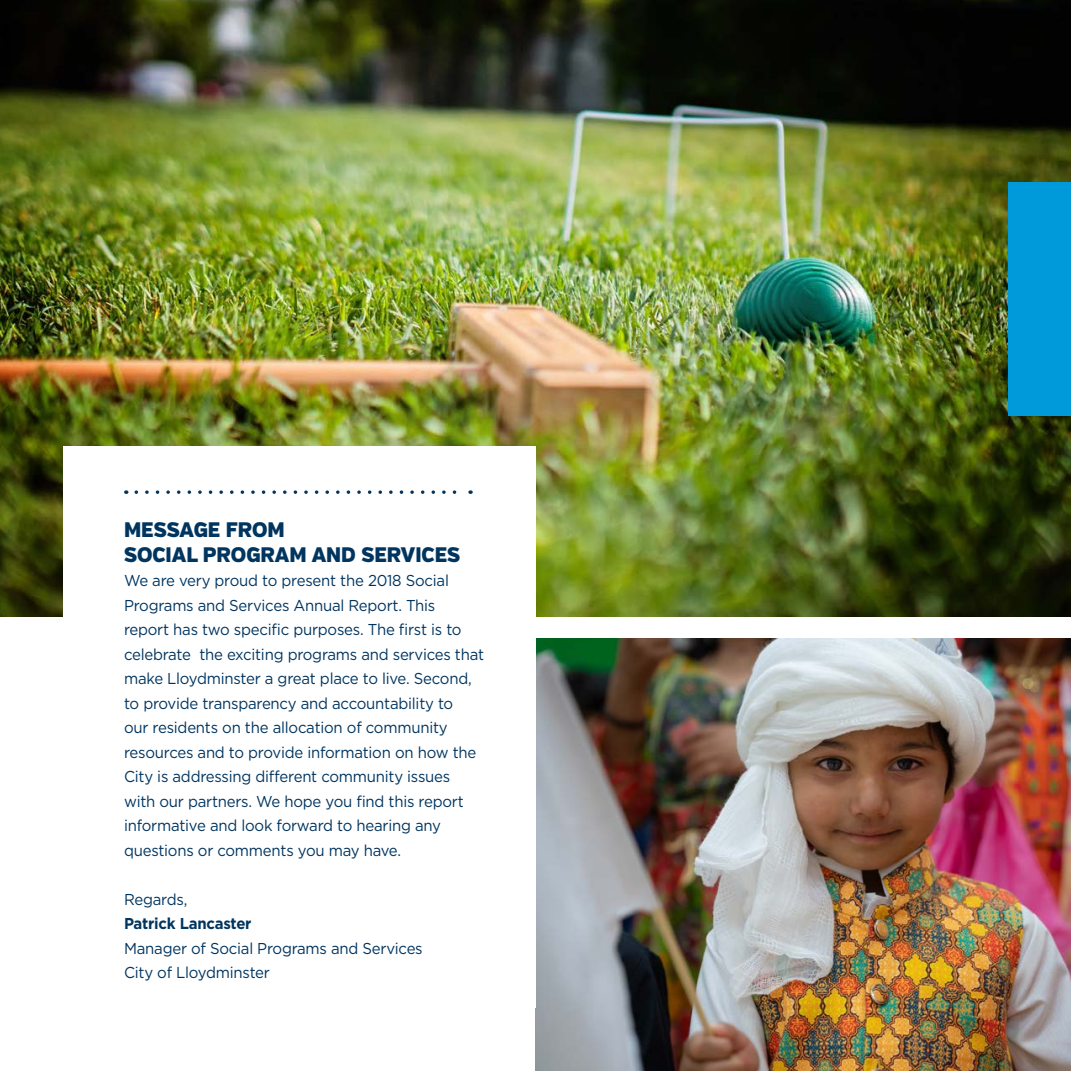
<style>
.page{position:relative;width:1071px;height:1071px;background:#fff}
.page>*{position:absolute;margin:0;border:0;box-sizing:border-box;transform-origin:0 0}
.t1{font:900 21px/25.2px "Verb";color:#003560;scale:.95 1}
.t2{font:15.75px/24.5px "Gotham";letter-spacing:-.015em;color:#003560;scale:.95 1}
.t3{font:700 15.75px "Gotham";letter-spacing:-.015em;color:#003560;scale:.95 1}
</style>
<div class="page">
<img style="left:536px;top:639px;width:535px;height:432px">
<img style="left:0;top:0;width:1071px;height:617px">
<div style="left:63px;top:446px;width:473px;height:562px;background:#fff"></div>
<div style="left:1008px;top:182px;width:63px;height:234px;background:#009ada"></div>
<svg style="left:136px;top:490px;width:335px;height:4px"></svg>
<p class="t1" style="left:124px;top:517px;width:355px">MESSAGE FROM<br>SOCIAL PROGRAM AND SERVICES</p>
<p class="t2" style="left:124px;top:568px;width:381px">We are very proud to present the 2018 Social Programs and Services Annual Report. This report has two specific purposes. The first is to celebrate the exciting programs and services that make Lloydminster a great place to live. Second, to provide transparency and accountability to<br>our residents on the allocation of community resources and to provide information on how the City is addressing different community issues with our partners. We hope you find this report informative and look forward to hearing any questions or comments you may have.</p>
<p class="t2" style="left:124px;top:887px;width:68px">Regards,</p>
<p class="t3" style="left:124px;top:913px;width:136px">Patrick Lancaster</p>
<p class="t2" style="left:124px;top:936px;width:316px">Manager of Social Programs and Services</p>
<p class="t2" style="left:124px;top:960px;width:155px">City of Lloydminster</p>
</div>
